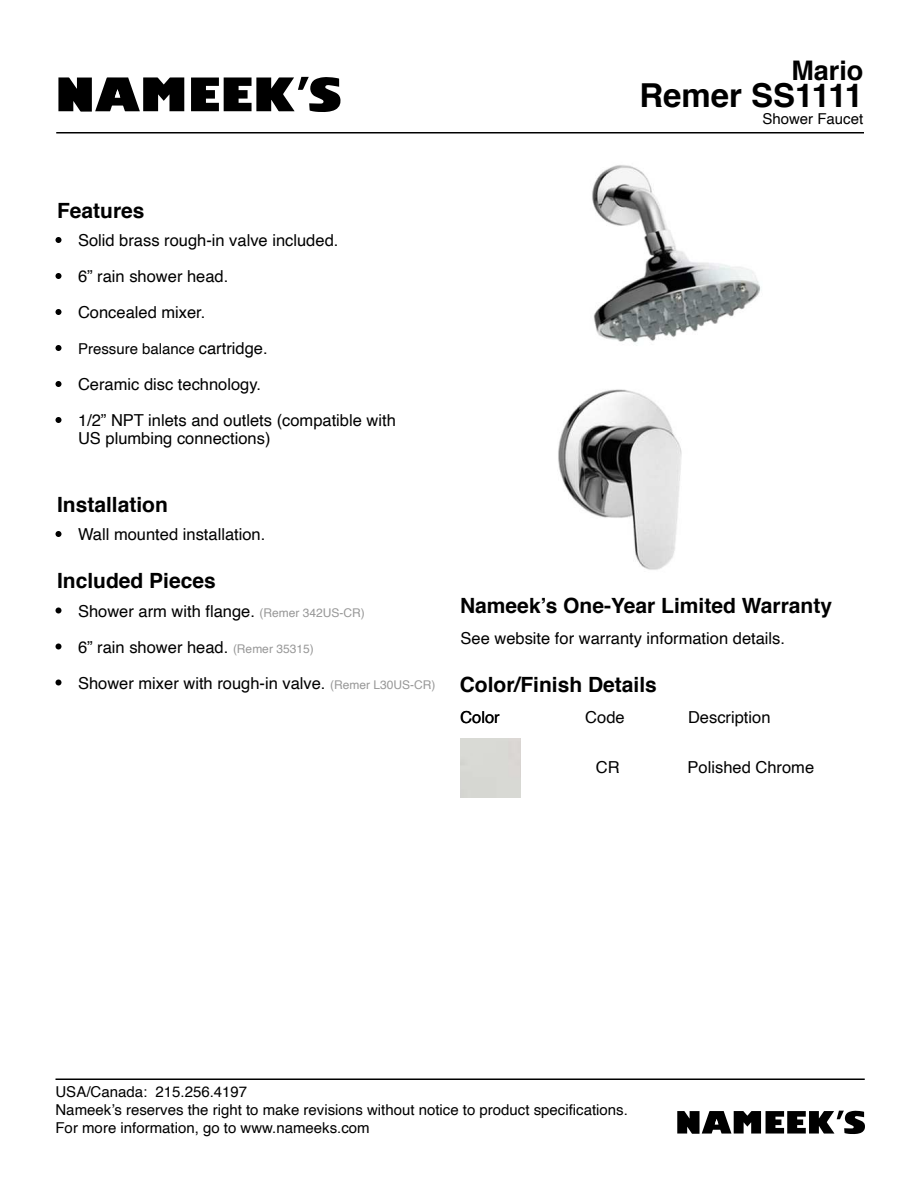
<style>
.page{position:relative;width:918px;height:1188px;background:#fff}
.page>*{position:absolute;margin:0;border:0;box-sizing:border-box;transform-origin:0 0}
.t1{font:700 33px "Helvetica";color:#000}
.t2{font:700 27px "Helvetica";color:#000}
.t3{font:700 21px "Helvetica";color:#000}
.t4{font:16.5px/36px "Helvetica";color:#000}
.t5{font:15px/18px "Helvetica";color:#000}
.s1{font-size:16.5px}
.s2{font-size:12px;color:#989898}
</style>
<div class="page">
<hr style="left:56px;top:1078px;width:809px;height:2px;background:#000">
<img style="left:558px;top:165px;width:203px;height:405px">
<svg style="left:56px;top:237px;width:6px;height:6px"></svg>
<svg style="left:56px;top:273px;width:6px;height:6px"></svg>
<svg style="left:56px;top:309px;width:6px;height:6px"></svg>
<svg style="left:56px;top:345px;width:6px;height:6px"></svg>
<svg style="left:56px;top:381px;width:6px;height:6px"></svg>
<svg style="left:56px;top:417px;width:6px;height:6px"></svg>
<svg style="left:56px;top:608px;width:6px;height:6px"></svg>
<svg style="left:56px;top:644px;width:6px;height:6px"></svg>
<svg style="left:56px;top:680px;width:6px;height:6px"></svg>
<svg style="left:56px;top:531px;width:6px;height:6px"></svg>
<svg style="left:58px;top:77px;width:283px;height:35px"></svg>
<hr style="left:56px;top:132px;width:808px;height:2px;background:#000">
<svg style="left:677px;top:1111px;width:188px;height:23px"></svg>
<h2 class="t2" style="left:791px;top:49px;width:74px">Mario</h2>
<h1 class="t1" style="left:639px;top:69px;width:225px">Remer SS1111</h1>
<p class="t5" style="left:762px;top:110px;width:102px">Shower Faucet</p>
<p class="t3" style="left:57px;top:193px;width:89px">Features</p>
<p class="t4" style="left:78px;top:223px;width:262px">Solid brass rough-in valve included.<br>6” rain shower head.<br>Concealed mixer.</p>
<p class="t5" style="left:78px;top:340px;width:191px">Pressure balance <span class="s1">cartridge.</span></p>
<p class="t4" style="left:78px;top:367px;width:319px">Ceramic disc technology.<br>1/2” NPT inlets and outlets (compatible with</p>
<p class="t4" style="left:78px;top:421px;width:194px">US plumbing connections)</p>
<p class="t3" style="left:57px;top:487px;width:112px">Installation</p>
<p class="t4" style="left:78px;top:517px;width:189px">Wall mounted installation.</p>
<p class="t3" style="left:57px;top:564px;width:160px">Included Pieces</p>
<p class="t4" style="left:78px;top:593px;width:359px">Shower arm with flange. <span class="s2">(Remer 342US-CR)<br></span>6” rain shower head. <span class="s2">(Remer 35315)<br></span>Shower mixer with rough-in valve. <span class="s2">(Remer L30US-CR)</span></p>
<p class="t3" style="left:460px;top:589px;width:373px">Nameek’s One-Year Limited Warranty</p>
<p class="t4" style="left:460px;top:621px;width:326px">See website for warranty information details.</p>
<p class="t3" style="left:460px;top:668px;width:199px">Color/Finish Details</p>
<p class="t4" style="left:460px;top:699px;width:41px">Color</p>
<p class="t4" style="left:688px;top:699px;width:84px">Description</p>
<p class="t4" style="left:585px;top:700px;width:41px">Code</p>
<p class="t4" style="left:596px;top:750px;width:25px">CR</p>
<p class="t4" style="left:688px;top:750px;width:128px">Polished Chrome</p>
<p class="t5" style="left:56px;top:1083px;width:574px">USA/Canada: 215.256.4197<br>Nameek’s reserves the right to make revisions without notice to product specifications.<br>For more information, go to www.nameeks.com</p>
</div>
